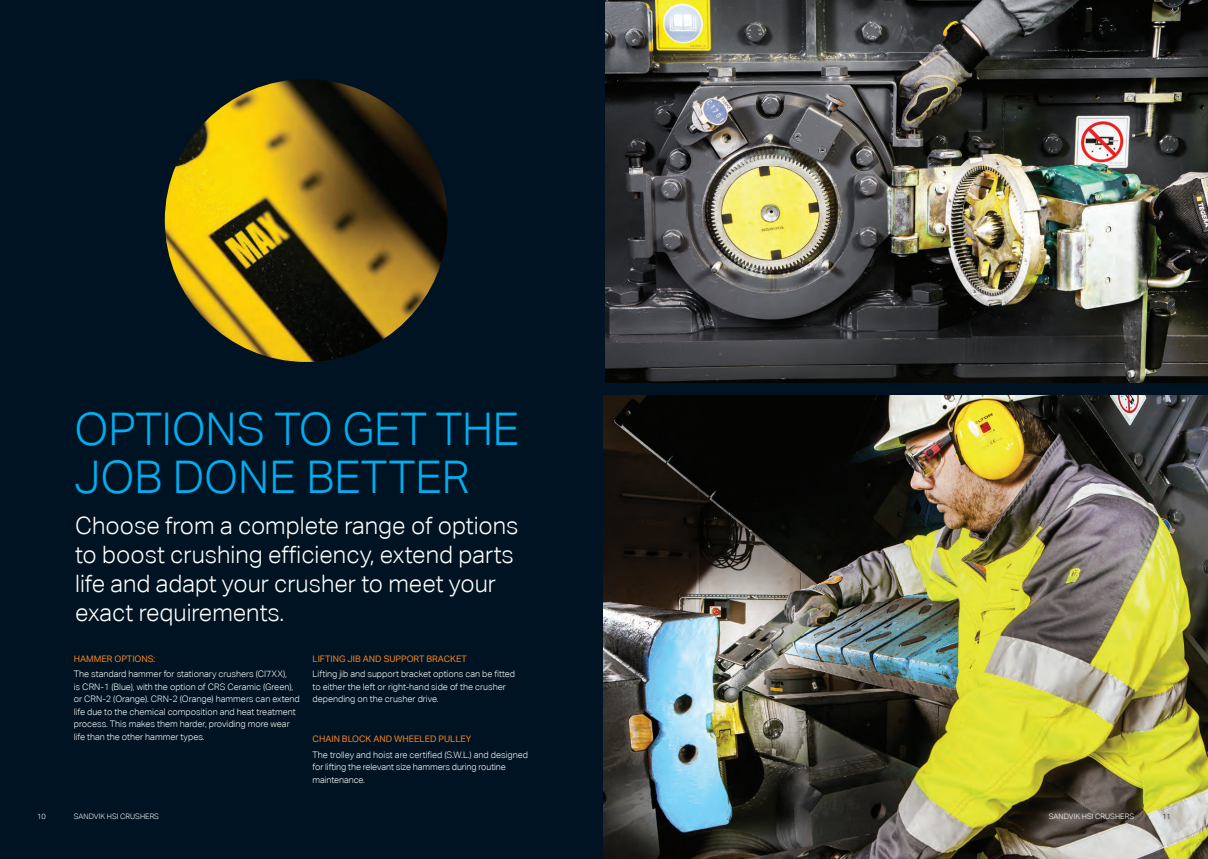
<style>
.page{position:relative;width:1208px;height:859px;background:#fff}
.page>*{position:absolute;margin:0;border:0;box-sizing:border-box;transform-origin:0 0}
.t1{font:300 45px/47.2px "Aktiv Grotesk";letter-spacing:-.005em;color:#00aeef}
.t2{font:300 24px/28.8px "Aktiv Grotesk";color:#fff}
.t3{font:300 9px/12.5px "Aktiv Grotesk";color:#fff}
.t4{font:9px "Aktiv Grotesk Corp";color:#f58220}
.t5{font:300 7.5px "Aktiv Grotesk";color:#fff}
.t6{font:300 7.5px "Aktiv Grotesk Corp";color:#fff}
.t7{font:300 7.5px "Aktiv Grotesk";color:#231f20}
</style>
<div class="page">
<div style="left:0;top:0;width:614px;height:859px;background:#001322"></div>
<img style="left:605px;top:0;width:603px;height:383px">
<img style="left:604px;top:395px;width:604px;height:464px">
<img style="left:165px;top:79px;width:283px;height:283px;border-radius:141px">
<h1 class="t1" style="left:75px;top:406px;width:446px">OPTIONS TO GET THE<br>JOB DONE BETTER</h1>
<h2 class="t2" style="left:75px;top:511px;width:445px">Choose from a complete range of options to boost crushing efficiency, extend parts life and adapt your crusher to meet your exact requirements.</h2>
<p class="t4" style="left:74px;top:653px;width:83px">HAMMER OPTIONS:</p>
<p class="t3" style="left:74px;top:668px;width:227px">The standard hammer for stationary crushers (CI7XX),<br>is CRN-1 (Blue), with the option of CRS Ceramic (Green), or CRN-2 (Orange). CRN-2 (Orange) hammers can extend life due to the chemical composition and heat treatment process. This makes them harder, providing more wear life than the other hammer types.</p>
<p class="t6" style="left:37px;top:812px;width:10px">10</p>
<p class="t5" style="left:74px;top:812px;width:87px">SANDVIK HSI CRUSHERS</p>
<p class="t4" style="left:313px;top:653px;width:156px">LIFTING JIB AND SUPPORT BRACKET</p>
<p class="t3" style="left:313px;top:668px;width:204px">Lifting jib and support bracket options can be fitted to either the left or right-hand side of the crusher depending on the crusher drive.</p>
<p class="t4" style="left:313px;top:734px;width:160px">CHAIN BLOCK AND WHEELED PULLEY</p>
<p class="t3" style="left:313px;top:748px;width:217px">The trolley and hoist are certified (S.W.L.) and designed for lifting the relevant size hammers during routine maintenance.</p>
<p class="t5" style="left:1048px;top:812px;width:87px">SANDVIK HSI CRUSHERS</p>
<p class="t7" style="left:1162px;top:812px;width:10px">11</p>
</div>
